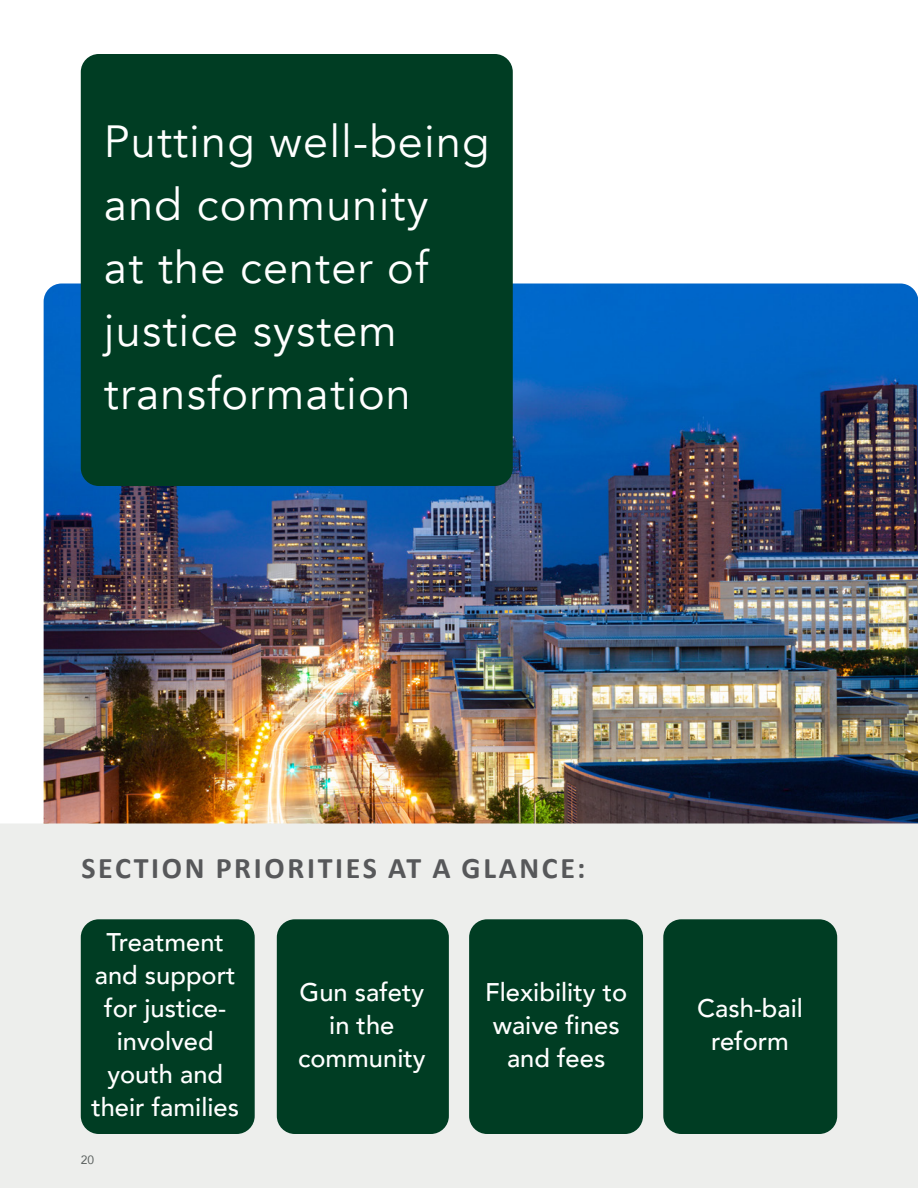
<style>
.page{position:relative;width:918px;height:1188px;background:#fff}
.page>*{position:absolute;margin:0;border:0;box-sizing:border-box;transform-origin:0 0}
.t1{font:45px/63px "Avenir LT Com";letter-spacing:.025em;color:#fff}
._20_Contents_black_Bebas_Neue{font:700 30px "Calibri";letter-spacing:.09em;color:#57585a}
._9_Content_black_C_Titillium_Web{font:500 25.5px/33px "Avenir LT Com";color:#fff;text-align:center}
.t2{font:12px "Avenir LT Com";color:#5a605e}
</style>
<div class="page">
<img style="left:44px;top:284px;width:874px;height:540px">
<div style="left:0;top:824px;width:918px;height:364px;background:#edeeec"></div>
<div style="left:81px;top:54px;width:432px;height:432px;background:#003d23;border-radius:18px"></div>
<div style="left:469px;top:919px;width:174px;height:215px;background:#003d23;border-radius:18px"></div>
<div style="left:663px;top:919px;width:174px;height:215px;background:#003d23;border-radius:18px"></div>
<div style="left:81px;top:919px;width:174px;height:215px;background:#003d23;border-radius:18px"></div>
<div style="left:277px;top:919px;width:172px;height:215px;background:#003d23;border-radius:18px"></div>
<p class="t1" style="left:104px;top:111px;width:387px">Putting well-being and community<br>at the center of justice system transformation</p>
<p class="_20_Contents_black_Bebas_Neue" style="left:81px;top:847px;width:506px">SECTION PRIORITIES AT A GLANCE:</p>
<p class="_9_Content_black_C_Titillium_Web" style="left:91px;top:926px;width:149px">Treatment and support for justice&shy;involved youth and their families</p>
<p class="t2" style="left:81px;top:1152px;width:15px">20</p>
<p class="_9_Content_black_C_Titillium_Web" style="left:298px;top:976px;width:129px">Gun safety in the community</p>
<p class="_9_Content_black_C_Titillium_Web" style="left:485px;top:976px;width:144px">Flexibility to waive fines and fees</p>
<p class="_9_Content_black_C_Titillium_Web" style="left:697px;top:992px;width:107px">Cash-bail reform</p>
</div>
